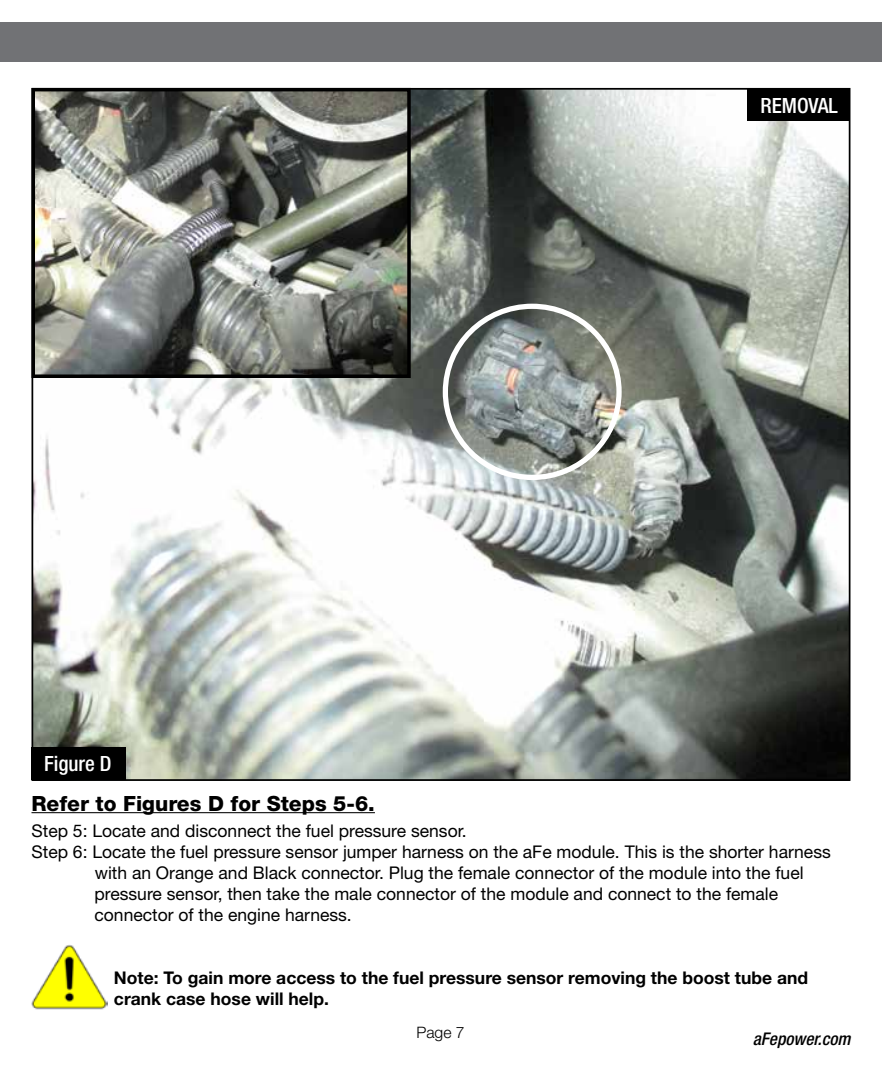
<style>
.page{position:relative;width:882px;height:1071px;background:#fff}
.page>*{position:absolute;margin:0;border:0;box-sizing:border-box;transform-origin:0 0}
.t1{font:800 21px "Helvetica Neue";color:#000}
.t2{font:500 condensed 21px "Helvetica Neue";color:#fff}
.t3{font:17.5px "Helvetica Neue";color:#000}
.t4{font:700 17.5px/21px "Helvetica Neue";color:#000}
.t5{font:italic 500 condensed 17.5px "Helvetica Neue";color:#000}
.t6{font:300 15.75px "Helvetica Neue";color:#000}
</style>
<div class="page">
<img style="left:32px;top:945px;width:75px;height:65px">
<div style="left:0;top:23px;width:882px;height:39px;background:#717275"></div>
<img style="left:35px;top:91px;width:812px;height:687px">
<hr style="left:32px;top:812px;width:343px;height:1px;background:#000">
<div style="left:32px;top:747px;width:94px;height:33px;background:#000"></div>
<div style="left:747px;top:88px;width:103px;height:33px;background:#000"></div>
<img style="left:37px;top:93px;width:369px;height:280px">
<div style="left:32px;top:88px;width:379px;height:290px;border:4px solid #000"></div>
<div style="left:443px;top:304px;width:179px;height:176px;border:5px solid #fff;border-radius:50%"></div>
<p class="t2" style="left:44px;top:751px;width:69px">Figure D</p>
<p class="t2" style="left:761px;top:93px;width:79px">REMOVAL</p>
<p class="t1" style="left:32px;top:791px;width:345px">Refer to Figures D for Steps 5-6.</p>
<p class="t3" style="left:32px;top:820px;width:437px">Step 5: Locate and disconnect the fuel pressure sensor.</p>
<p class="t3" style="left:32px;top:841px;width:801px">Step 6: Locate the fuel pressure sensor jumper harness on the aFe module. This is the shorter harness</p>
<p class="t3" style="left:95px;top:862px;width:710px">with an Orange and Black connector. Plug the female connector of the module into the fuel</p>
<p class="t3" style="left:94px;top:883px;width:685px">pressure sensor, then take the male connector of the module and connect to the female</p>
<p class="t3" style="left:94px;top:904px;width:259px">connector of the engine harness.</p>
<p class="t4" style="left:114px;top:967px;width:696px">Note: To gain more access to the fuel pressure sensor removing the boost tube and crank case hose will help.</p>
<p class="t6" style="left:416px;top:1023px;width:50px">Page 7</p>
<p class="t5" style="left:753px;top:1029px;width:99px">aFepower.com</p>
</div>
